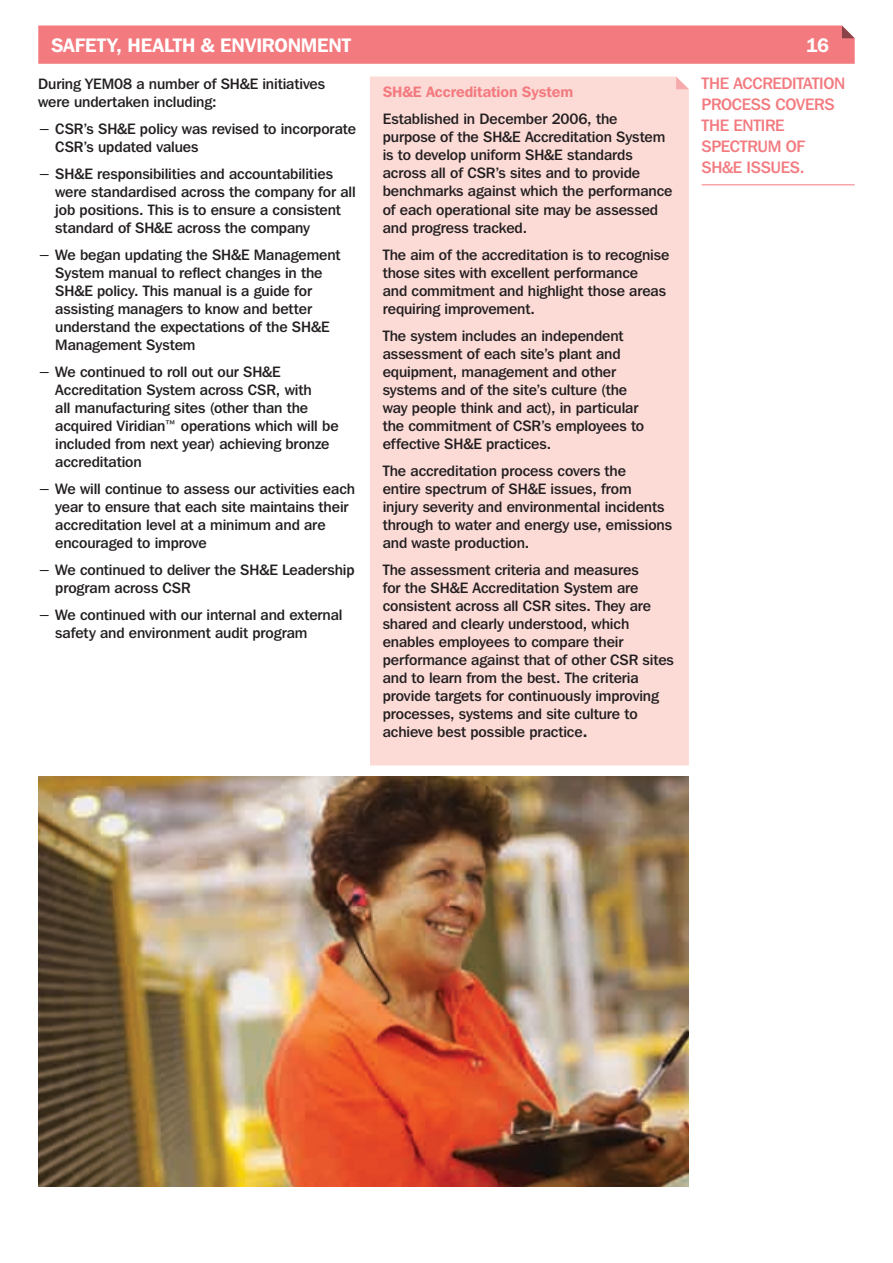
<style>
.page{position:relative;width:893px;height:1263px;background:#fff}
.page>*{position:absolute;margin:0;border:0;box-sizing:border-box;transform-origin:0 0}
.t1{font:600 19.5px "Franklin";letter-spacing:-.01em;color:#fff}
.t2{font:16.5px/21px "Franklin";letter-spacing:-.025em;color:#f37a7f}
.t3{font:15px/18px "Franklin";letter-spacing:-.005em;color:#231f20}
.t4{font:600 15px "Franklin";letter-spacing:-.005em;color:#f37a7f}
.s1{font-size:18px}
</style>
<div class="page">
<div style="left:38px;top:26px;width:817px;height:38px;background:#f37a7f"></div>
<hr style="left:702px;top:184px;width:153px;height:1px;background:#f37a7f">
<div style="left:370px;top:77px;width:319px;height:688px;background:#fcdbd7"></div>
<svg style="left:676px;top:77px;width:13px;height:12px"></svg>
<img style="left:38px;top:776px;width:651px;height:410px">
<h1 class="t1" style="left:51px;top:33px;width:82px">Saf ety, HEALTH</h1>
<h1 class="t1" style="left:201px;top:33px;width:88px">&amp; ENVIRONMENT</h1>
<p class="t3" style="left:38px;top:74px;width:288px">During YEM08 a number of SH&amp;E initiatives were undertaken including:</p>
<p class="t3" style="left:55px;top:119px;width:302px;text-indent:-17px">− CSR’s SH&amp;E policy was revised to incorporate<br>CSR’s updated values</p>
<p class="t3" style="left:55px;top:164px;width:302px;text-indent:-17px">− SH&amp;E responsibilities and accountabilities were standardised across the company for all job positions. This is to ensure a consistent standard of SH&amp;E across the company</p>
<p class="t3" style="left:55px;top:245px;width:287px;text-indent:-17px">− We began updating the SH&amp;E Management System manual to reflect changes in the SH&amp;E policy. This manual is a guide for assisting managers to know and better understand the expectations of the SH&amp;E Management System</p>
<p class="t3" style="left:55px;top:362px;width:285px;text-indent:-17px">− We continued to roll out our SH&amp;E Accreditation System across CSR, with<br>all manufacturing sites (other than the acquired Viridian™ operations which will be included from next year) achieving bronze accreditation</p>
<p class="t3" style="left:55px;top:479px;width:301px;text-indent:-17px">− We will continue to assess our activities each year to ensure that each site maintains their accreditation level at a minimum and are encouraged to improve</p>
<p class="t3" style="left:55px;top:560px;width:301px;text-indent:-17px">− We continued to deliver the SH&amp;E Leadership program across CSR</p>
<p class="t3" style="left:55px;top:605px;width:289px;text-indent:-17px">− We continued with our internal and external safety and environment audit program</p>
<p class="t4" style="left:383px;top:83px;width:192px">SH&amp;EAccreditation System</p>
<p class="t3" style="left:383px;top:110px;width:291px">Established in December 2006, the purpose of the SH&amp;E Accreditation System is to develop uniform SH&amp;E standards across all of CSR’s sites and to provide benchmarks against which the performance of each operational site may be assessed and progress tracked.</p>
<p class="t3" style="left:383px;top:245px;width:288px">The aim of the accreditation is to recognise those sites with excellent performance<br>and commitment and highlight those areas requiring improvement.</p>
<p class="t3" style="left:383px;top:326px;width:263px">The system includes an independent assessment of each site’s plant and equipment, management and other systems and of the site’s culture (the way people think and act), in particular the commitment of CSR’s employees to effective SH&amp;E practices.</p>
<p class="t3" style="left:383px;top:461px;width:291px">The accreditation process covers the<br>entire spectrum of SH&amp;E issues, from<br>injury severity and environmental incidents through to water and energy use, emissions and waste production.</p>
<p class="t3" style="left:383px;top:560px;width:293px">The assessment criteria and measures<br>for the SH&amp;E Accreditation System are consistent across all CSR sites. They are shared and clearly understood, which enables employees to compare their performance against that of other CSR sites and to learn from the best. The criteria provide targets for continuously improving processes, systems and site culture to achieve best possible practice<span class="s1">.</span></p>
<h1 class="t1" style="left:806px;top:33px;width:25px">16</h1>
<p class="t2" style="left:702px;top:72px;width:42px">The accreditation process</p>
<p class="t2" style="left:776px;top:93px;width:11px">covers</p>
<p class="t2" style="left:702px;top:114px;width:11px">the</p>
<p class="t2" style="left:733px;top:114px;width:10px">entire</p>
<p class="t2" style="left:702px;top:135px;width:11px">spectr</p>
<p class="t2" style="left:757px;top:135px;width:39px">um of</p>
<p class="t2" style="left:702px;top:156px;width:49px">SH&amp;E iss</p>
<p class="t2" style="left:771px;top:156px;width:36px">ues.</p>
</div>
